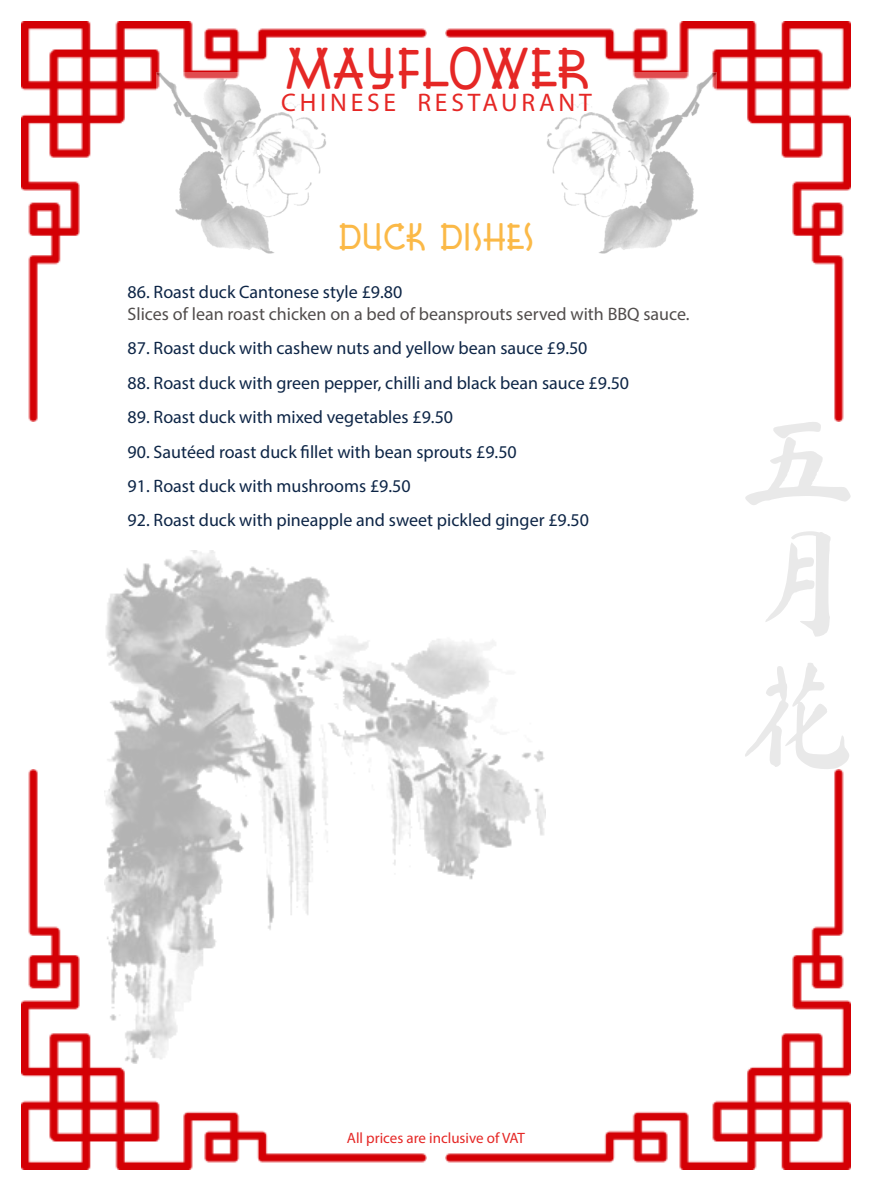
<style>
.page{position:relative;width:872px;height:1191px;background:#fff}
.page>*{position:absolute;margin:0;border:0;box-sizing:border-box;transform-origin:0 0}
.t1{font:45px "Font Shui";color:#e52725}
.t2{font:30px "Font Shui";color:#fbb947}
.t3{font:25.5px "Myriad Pro";letter-spacing:.15em;color:#e52725}
.t4{font:18px "Myriad Pro";color:#0d2546}
.t5{font:18px "Myriad Pro";color:#514d4c}
.t6{font:15px "Myriad Pro";color:#e52725}
</style>
<div class="page">
<img style="left:21px;top:21px;width:405px;height:401px">
<img style="left:445px;top:21px;width:405px;height:401px">
<img style="left:445px;top:769px;width:405px;height:400px">
<img style="left:21px;top:769px;width:405px;height:400px">
<img style="left:156px;top:72px;width:171px;height:181px">
<img style="left:546px;top:72px;width:170px;height:181px">
<svg style="left:745px;top:422px;width:105px;height:83px"></svg>
<svg style="left:765px;top:531px;width:65px;height:105px"></svg>
<svg style="left:745px;top:663px;width:104px;height:106px"></svg>
<img style="left:104px;top:550px;width:441px;height:513px">
<h1 class="t1" style="left:284px;top:37px;width:307px">MAYFLOWER</h1>
<h3 class="t3" style="left:281px;top:87px;width:312px">CHINESE RESTAURANT</h3>
<h2 class="t2" style="left:338px;top:216px;width:198px">DUCK DISHES</h2>
<p class="t4" style="left:128px;top:281px;width:276px">86. Roast duck Cantonese style £9.80</p>
<p class="t5" style="left:128px;top:303px;width:563px">Slices of lean roast chicken on a bed of beansprouts served with BBQ sauce.</p>
<p class="t4" style="left:128px;top:337px;width:461px">87. Roast duck with cashew nuts and yellow bean sauce £9.50</p>
<p class="t4" style="left:128px;top:372px;width:503px">88. Roast duck with green pepper, chilli and black bean sauce £9.50</p>
<p class="t4" style="left:128px;top:406px;width:327px">89. Roast duck with mixed vegetables £9.50</p>
<p class="t4" style="left:128px;top:440px;width:391px">90. Sautéed roast duck fillet with bean sprouts £9.50</p>
<p class="t4" style="left:128px;top:475px;width:284px">91. Roast duck with mushrooms £9.50</p>
<p class="t4" style="left:128px;top:509px;width:463px">92. Roast duck with pineapple and sweet pickled ginger £9.50</p>
<p class="t6" style="left:347px;top:1128px;width:180px">All prices are inclusive of VAT</p>
</div>
